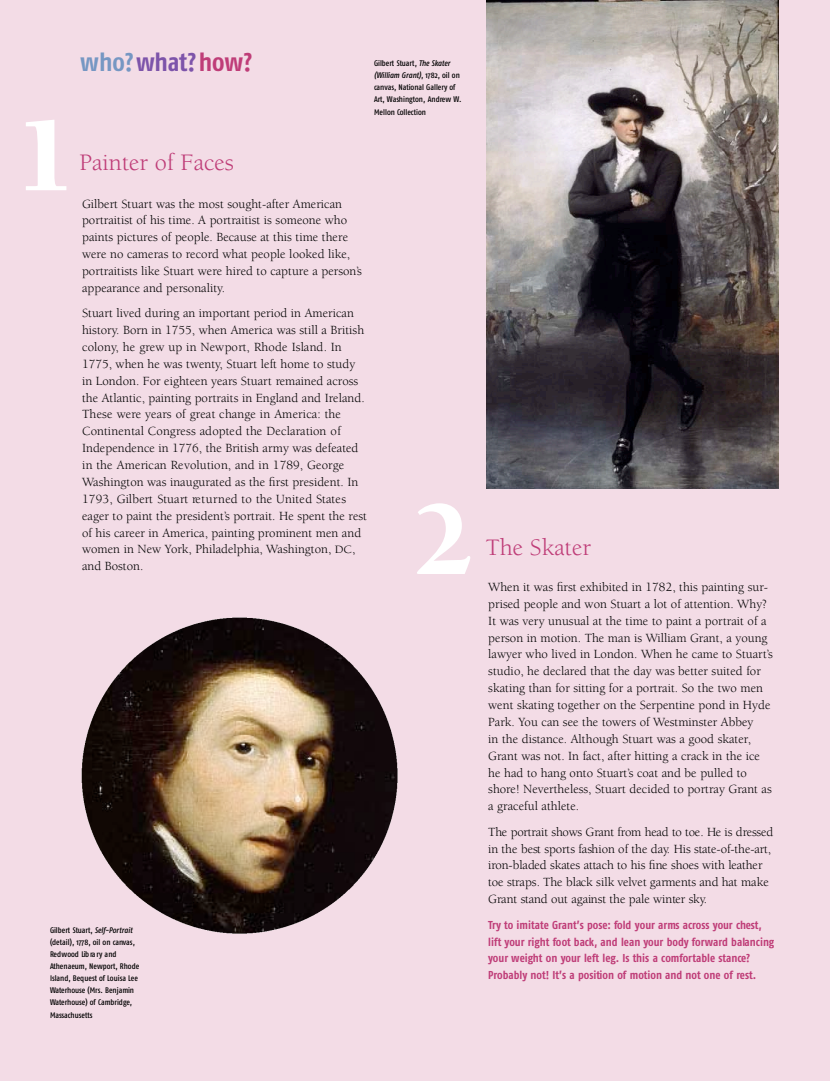
<style>
.page{position:relative;width:830px;height:1081px;background:#fff}
.page>*{position:absolute;margin:0;border:0;box-sizing:border-box;transform-origin:0 0}
.t1{font:900 108px "Berkeley";color:#fff}
.t2{font:700 25.65px "Fago Co";color:#7d54aa}
.t3{font:24.3px "Berkeley";color:#bf3d78}
.t4{font:12.75px/16.8px "Berkeley";color:#000}
.t5{font:700 11.4px/17px "Fago Co";color:#bf3d78}
.t6{font:8.1px/12.1px "Fago Co Med";color:#000}
.s1{color:#7697c3}
.s2{color:#bf3d78}
.s3{font-style:italic}
.s4{font-size:11.55px}
</style>
<div class="page">
<div style="left:0;top:0;width:830px;height:1080px;background:#f3dce6"></div>
<img style="left:486px;top:1px;width:292px;height:487px">
<svg style="left:82px;top:618px;width:315px;height:315px"></svg>
<img style="left:232px;top:617px;width:145px;height:80px">
<h1 class="t1" style="left:16px;top:114px;width:62px">1</h1>
<h2 class="t2" style="left:80px;top:51px;width:173px"><span class="s1">who?</span>what?<span class="s2">how?</span></h2>
<p class="t6" style="left:374px;top:58px;width:89px">Gilbert Stuart, <span class="s3">The Skater (William Grant)</span>, 1782, oil on canvas, National Gallery of<br>Art, Washington, Andrew W.<br>Mellon Collection</p>
<h3 class="t3" style="left:80px;top:153px;width:156px">Painter of Faces</h3>
<p class="t4" style="left:82px;top:196px;width:281px">Gilbert Stuart was the most sought-after American portraitist of his time. A portraitist is someone who paints pictures of people. Because at this time there were no cameras to record what people looked like, portraitists like Stuart were hired to capture a person’s appearance and personality.</p>
<p class="t4" style="left:82px;top:306px;width:286px">Stuart lived during an important period in American history. Born in 1755, when America was still a British c o lo n y, he grew up in Newport, Rhode Island. In 1775, when he was twenty, Stuart left home to study in London. For eighteen years Stuart remained across the Atlantic, painting portraits in England and Ireland.<br>These were years of great change in America: the Continental Congress adopted the Declaration of Independence in 1776, the British army was defeated in the American Revolution, and in 1789, Georg e Washington was inaugurated as the first president. In 1793, Gilbert Stuart re tu rned to the United States eager to paint the president’s portrait. He spent the rest of his career in America, painting prominent men and women in New York, Philadelphia, Washington, <span class="s4">DC</span>, and Boston.</p>
<h1 class="t1" style="left:414px;top:497px;width:62px">2</h1>
<p class="t6" style="left:50px;top:923px;width:91px">Gilbert Stuart, <span class="s3">Self-Portrait </span>(detail), 1778, oil on canvas,<br>Re dwood Lib ra ry and<br>Athenaeum, Newport, Rhode<br>Island, Bequest of Louisa Lee<br>Waterhouse (Mrs. Benjamin<br>Waterhouse) of Cambridge,<br>Massachusetts</p>
<h3 class="t3" style="left:486px;top:537px;width:107px">The Skater</h3>
<p class="t4" style="left:488px;top:579px;width:286px">When it was first exhibited in 1782, this painting sur&shy;prised people and won Stuart a lot of attention. Why?<br>It was very unusual at the time to paint a portrait of a person in motion. The man is William Grant, a young lawyer who lived in London. When he came to Stuart’s studio, he declared that the day was better suited for skating than for sitting for a portrait. So the two men went skating together on the Serpentine pond in Hyde Park. You can see the towers of Westminster Abbey<br>in the distance. Although Stuart was a good skater, Grant was not. In fact, after hitting a crack in the ice he had to hang onto Stuart’s coat and be pulled to shore! Nevertheless, Stuart decided to portray Grant as a graceful athlete.</p>
<p class="t4" style="left:488px;top:824px;width:286px">The portrait shows Grant from head to toe. He is dre sse d in the best sports fashion of the day. His state-of-the-art, iron-bladed skates attach to his fine shoes with leather toe straps. The black silk velvet garments and hat make Grant stand out against the pale winter sky.</p>
<p class="t5" style="left:488px;top:916px;width:287px">Try to imitate Grant’s pose: fold your arms across your chest, lift your right foot back, and lean your body forward balancing your weight on your left leg. Is this a comfortable stance?<br>Probably not! It’s a position of motion and not one of rest.</p>
</div>
